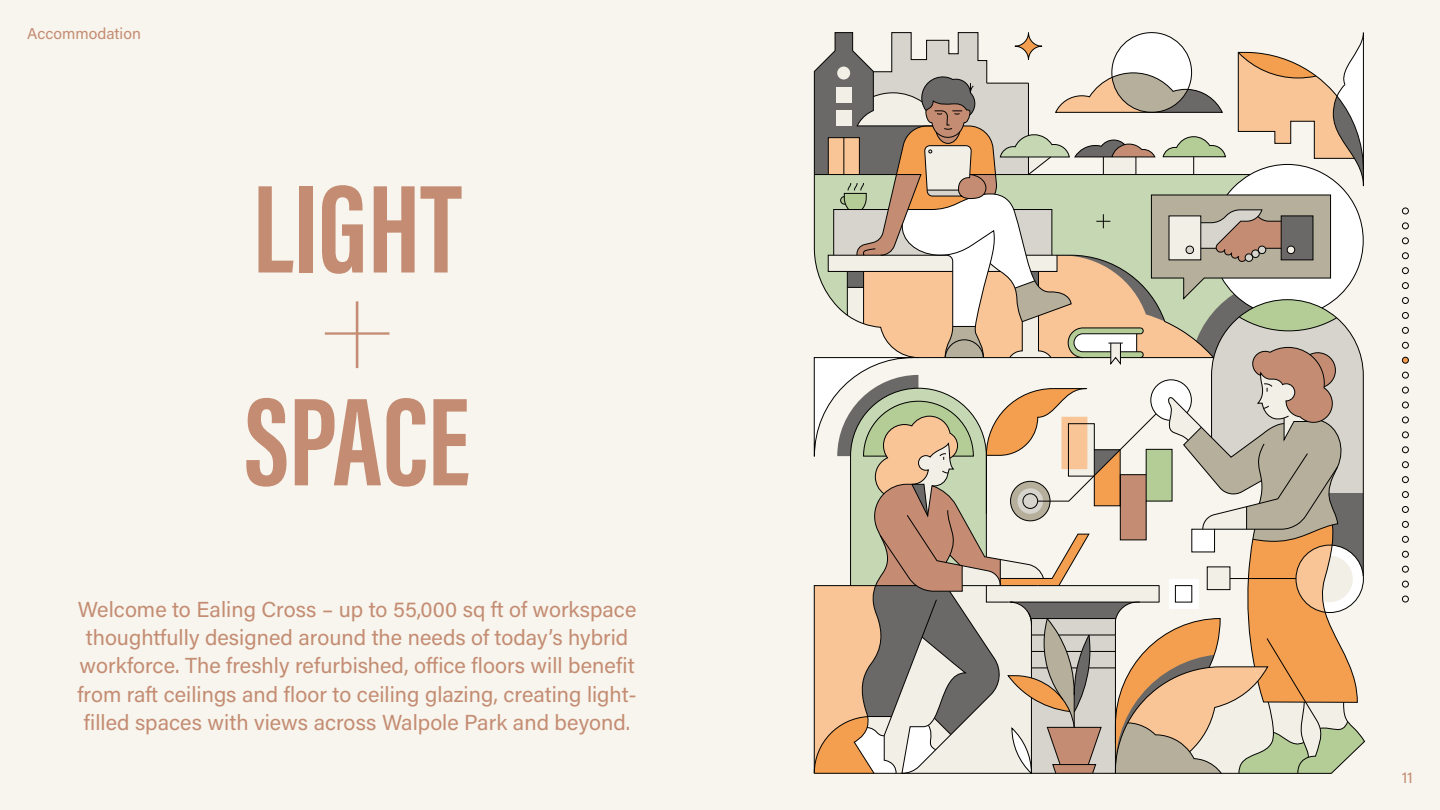
<style>
.page{position:relative;width:1440px;height:810px;background:#f7f5ed}
.page>*{position:absolute;margin:0;border:0;box-sizing:border-box;transform-origin:0 0}
.t1{font:129px/95.6px "Acumin Variable Concept";color:#c48c73;text-align:center}
.t2{font:21.75px/28.5px "Acumin Variable Concept";color:#c48c73;text-align:center}
.t3{font:15.75px "Acumin Variable Concept";color:#c48c73}
</style>
<div class="page">
<svg style="left:814px;top:32px;width:551px;height:742px"></svg>
<hr style="left:927px;top:190px;width:32px;height:1px;background:#010100">
<div style="left:1402px;top:208px;width:7px;height:6px;border:1px solid #000;border-radius:50%"></div>
<div style="left:1402px;top:223px;width:7px;height:6px;border:1px solid #000;border-radius:50%"></div>
<div style="left:1402px;top:238px;width:7px;height:6px;border:1px solid #000;border-radius:50%"></div>
<div style="left:1402px;top:252px;width:7px;height:7px;border:1px solid #000;border-radius:50%"></div>
<div style="left:1402px;top:267px;width:7px;height:7px;border:1px solid #000;border-radius:50%"></div>
<div style="left:1402px;top:282px;width:7px;height:7px;border:1px solid #000;border-radius:50%"></div>
<div style="left:1402px;top:297px;width:7px;height:7px;border:1px solid #000;border-radius:50%"></div>
<div style="left:1402px;top:312px;width:7px;height:7px;border:1px solid #000;border-radius:50%"></div>
<div style="left:1402px;top:327px;width:7px;height:7px;border:1px solid #000;border-radius:50%"></div>
<div style="left:1402px;top:342px;width:7px;height:7px;border:1px solid #000;border-radius:50%"></div>
<div style="left:1402px;top:357px;width:7px;height:6px;border:1px solid #000;border-radius:50%"></div>
<div style="left:1402px;top:372px;width:7px;height:6px;border:1px solid #000;border-radius:50%"></div>
<div style="left:1402px;top:387px;width:7px;height:6px;border:1px solid #000;border-radius:50%"></div>
<div style="left:1402px;top:402px;width:7px;height:6px;border:1px solid #000;border-radius:50%"></div>
<div style="left:1402px;top:417px;width:7px;height:6px;border:1px solid #000;border-radius:50%"></div>
<div style="left:1402px;top:432px;width:7px;height:6px;border:1px solid #000;border-radius:50%"></div>
<div style="left:1402px;top:447px;width:7px;height:6px;border:1px solid #000;border-radius:50%"></div>
<div style="left:1402px;top:461px;width:7px;height:7px;border:1px solid #000;border-radius:50%"></div>
<div style="left:1402px;top:476px;width:7px;height:7px;border:1px solid #000;border-radius:50%"></div>
<div style="left:1402px;top:491px;width:7px;height:7px;border:1px solid #000;border-radius:50%"></div>
<div style="left:1402px;top:506px;width:7px;height:7px;border:1px solid #000;border-radius:50%"></div>
<div style="left:1402px;top:521px;width:7px;height:7px;border:1px solid #000;border-radius:50%"></div>
<div style="left:1402px;top:536px;width:7px;height:7px;border:1px solid #000;border-radius:50%"></div>
<div style="left:1402px;top:551px;width:7px;height:7px;border:1px solid #000;border-radius:50%"></div>
<div style="left:1402px;top:566px;width:7px;height:6px;border:1px solid #000;border-radius:50%"></div>
<div style="left:1402px;top:581px;width:7px;height:6px;border:1px solid #000;border-radius:50%"></div>
<div style="left:1402px;top:596px;width:7px;height:6px;border:1px solid #000;border-radius:50%"></div>
<p class="t3" style="left:27px;top:22px;width:115px">Accommodation</p>
<h1 class="t1" style="left:253px;top:175px;width:210px">LIGHT +</h1>
<h1 class="t1" style="left:245px;top:388px;width:226px">SPACE</h1>
<p class="t2" style="left:77px;top:594px;width:561px">Welcome to Ealing Cross – up to 55,000 sq ft of workspace thoughtfully designed around the needs of today’s hybrid workforce. The freshly refurbished, office floors will benefit from raft ceilings and floor to ceiling glazing, creating light&shy;filled spaces with views across Walpole Park and beyond.</p>
<p class="t3" style="left:1402px;top:767px;width:13px">11</p>
</div>
